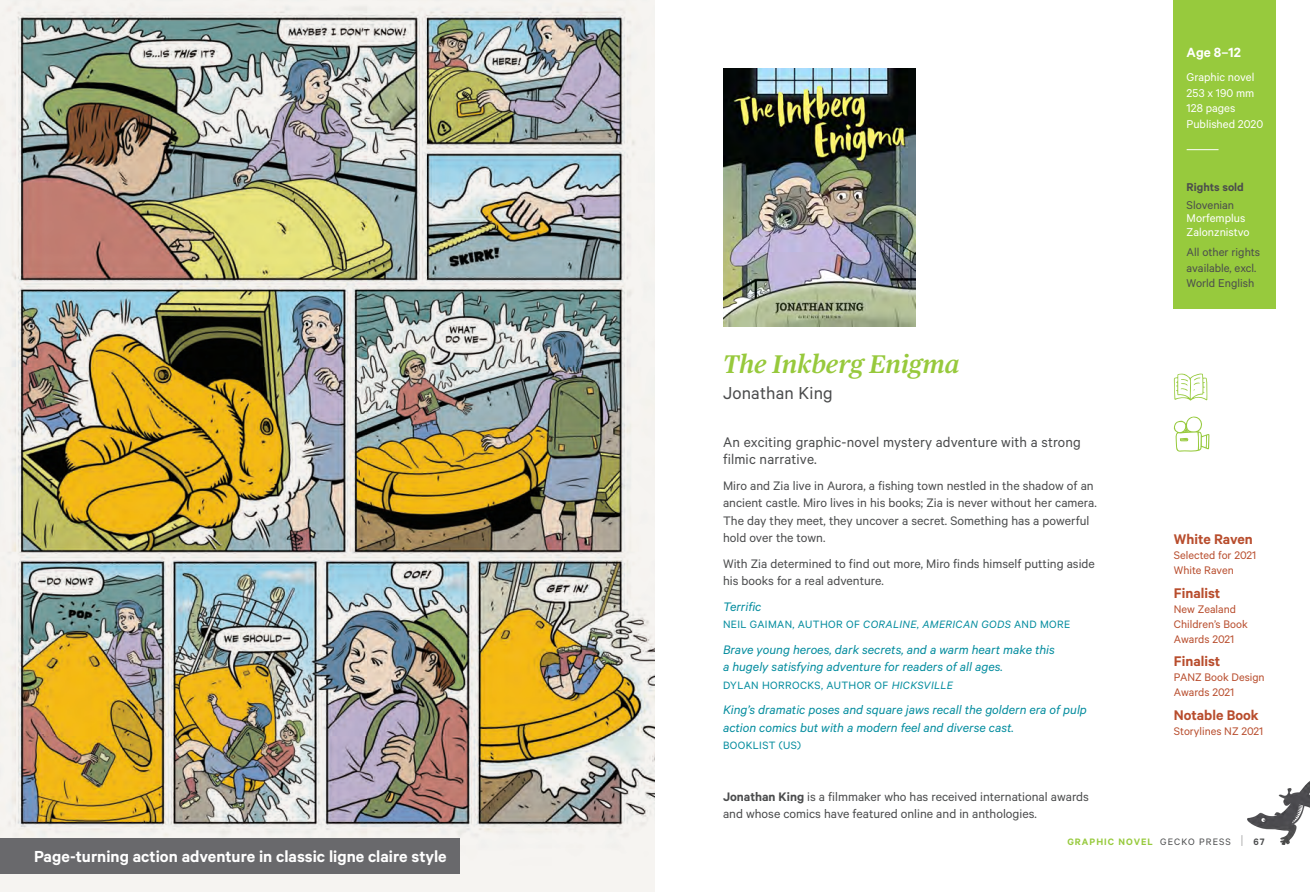
<style>
.page{position:relative;width:1310px;height:893px;background:#fff}
.page>*{position:absolute;margin:0;border:0;box-sizing:border-box;transform-origin:0 0}
.Book_Title{font:italic 600 25.5px "Publico Text";color:#97c93c}
.Author{font:19.5px "Calibre";letter-spacing:.01em;color:#4b4c4d}
.SHOUTLINE_tab_strip{font:600 18px "Calibre";color:#fff}
.SHOUTLINE_basic{font:15.75px/17.2px "Calibre";letter-spacing:.01em;color:#4b4c4d}
.Award_title{font:600 15.75px "Calibre";color:#b84d2d}
.INFO_title__white{font:600 15px "Calibre";color:#fff}
.Body_copy{font:13.8px/17.2px "Calibre";color:#4b4c4d}
.Review_quote{font:italic 13.8px/17.2px "Calibre";color:#038c9e}
.author_bio{font:13.8px/17.2px "Calibre";color:#4b4c4d}
.Rights_available{font:12.75px/15.8px "Calibre";color:#4b4c4d}
.Rights_sold{font:12.75px/13.5px "Calibre";color:#fff}
.INFO_body_copy__white{font:12.75px "Calibre";color:#fff}
.Publication_year{font:12.75px "Calibre";color:#fff}
.World_Rights_Available{font:600 12.75px "Calibre";color:#4b4c4d}
.Award_description{font:12.3px/15px "Calibre";color:#b84d2d}
.Review_quote_source{font:12px "Calibre";letter-spacing:.03em;color:#038c9e}
.FOOTER_Gecko_Press{font:600 10.5px "Calibre";letter-spacing:.1em;color:#97ca3d}
.s1{font-style:italic}
.s2{font-weight:600}
.s3{color:#4b4c4d}
.s4{font-weight:400;color:#4b4c4d}
.s5{font-weight:400;font-size:14.7px;color:#4b4c4d}
</style>
<div class="page">
<img style="left:1247px;top:781px;width:63px;height:63px">
<svg style="left:1174px;top:373px;width:33px;height:28px"></svg>
<svg style="left:1173px;top:416px;width:36px;height:36px"></svg>
<div style="left:1174px;top:0;width:102px;height:309px;background:#97ca3d"></div>
<hr style="left:1186px;top:149px;width:32px;height:1px;background:#fff">
<img style="left:0;top:0;width:655px;height:888px">
<img style="left:723px;top:68px;width:192px;height:259px">
<div style="left:0;top:839px;width:459px;height:35px;background:#69696c"></div>
<p class="SHOUTLINE_tab_strip" style="left:34px;top:845px;width:414px">Page-turning action adventure in classic ligne claire style</p>
<p class="INFO_title__white" style="left:1186px;top:43px;width:56px">Age 8–12</p>
<p class="INFO_body_copy__white" style="left:1186px;top:69px;width:69px">Graphic novel</p>
<p class="INFO_body_copy__white" style="left:1186px;top:85px;width:69px">253 x 190 mm</p>
<p class="INFO_body_copy__white" style="left:1186px;top:101px;width:50px">128 pages</p>
<p class="Publication_year" style="left:1186px;top:117px;width:78px">Published 2020</p>
<p class="Book_Title" style="left:723px;top:344px;width:238px">The Inkberg Enigma</p>
<p class="Author" style="left:723px;top:382px;width:111px">Jonathan King</p>
<p class="SHOUTLINE_basic" style="left:723px;top:433px;width:359px">An exciting graphic-novel mystery adventure with a strong filmic narrative.</p>
<p class="Body_copy" style="left:723px;top:477px;width:375px">Miro and Zia live in Aurora, a fishing town nestled in the shadow of an ancient castle. Miro lives in his books; Zia is never without her camera.<br>The day they meet, they uncover a secret. Something has a powerful hold over the town.</p>
<p class="Body_copy" style="left:723px;top:554px;width:373px">With Zia determined to find out more, Miro finds himself putting aside his books for a real adventure.</p>
<p class="Review_quote" style="left:723px;top:598px;width:40px">Terrific</p>
<p class="Review_quote_source" style="left:723px;top:617px;width:349px">NEIL GAIMAN, AUTHOR OF <span class="s1">CORALINE</span>, <span class="s1">AMERICAN GODS</span> AND MORE</p>
<p class="Review_quote" style="left:723px;top:641px;width:333px">Brave young heroes, dark secrets, and a warm heart make this a hugely satisfying adventure for readers of all ages.</p>
<p class="Review_quote_source" style="left:723px;top:678px;width:232px">DYLAN HORROCKS, AUTHOR OF <span class="s1">HICKSVILLE</span></p>
<p class="Review_quote" style="left:723px;top:701px;width:365px">King’s dramatic poses and square jaws recall the goldern era of pulp action comics but with a modern feel and diverse cast.</p>
<p class="Review_quote_source" style="left:723px;top:738px;width:79px">BOOKLIST (US)</p>
<p class="author_bio" style="left:723px;top:787px;width:367px"><span class="s2">Jonathan King</span> is a filmmaker who has received international awards and whose comics have featured online and in anthologies.</p>
<p class="World_Rights_Available" style="left:1186px;top:179px;width:59px">Rights sold</p>
<p class="Rights_sold" style="left:1186px;top:198px;width:64px"><span class="s3">Slovenian<br></span>Morfemplus<br>Zalonznistvo</p>
<p class="Rights_available" style="left:1186px;top:243px;width:75px">All other rights available, excl.<br>World English</p>
<p class="Award_title" style="left:1174px;top:530px;width:80px">White Raven</p>
<p class="Award_description" style="left:1174px;top:547px;width:84px">Selected for 2021<br>White Raven</p>
<p class="Award_title" style="left:1174px;top:583px;width:48px">Finalist</p>
<p class="Award_description" style="left:1174px;top:601px;width:75px">New Zealand<br>Children’s Book<br>Awards 2021</p>
<p class="Award_title" style="left:1174px;top:652px;width:48px">Finalist</p>
<p class="Award_description" style="left:1174px;top:669px;width:92px">PANZ Book Design<br>Awards 2021</p>
<p class="Award_title" style="left:1174px;top:705px;width:86px">Notable Book</p>
<p class="Award_description" style="left:1174px;top:723px;width:91px">Storylines NZ 2021</p>
<p class="FOOTER_Gecko_Press" style="left:1067px;top:835px;width:199px">GRAPHIC NOVEL <span class="s4">GECKO PRESS</span> <span class="s5">|</span> <span class="s3">67</span></p>
</div>
